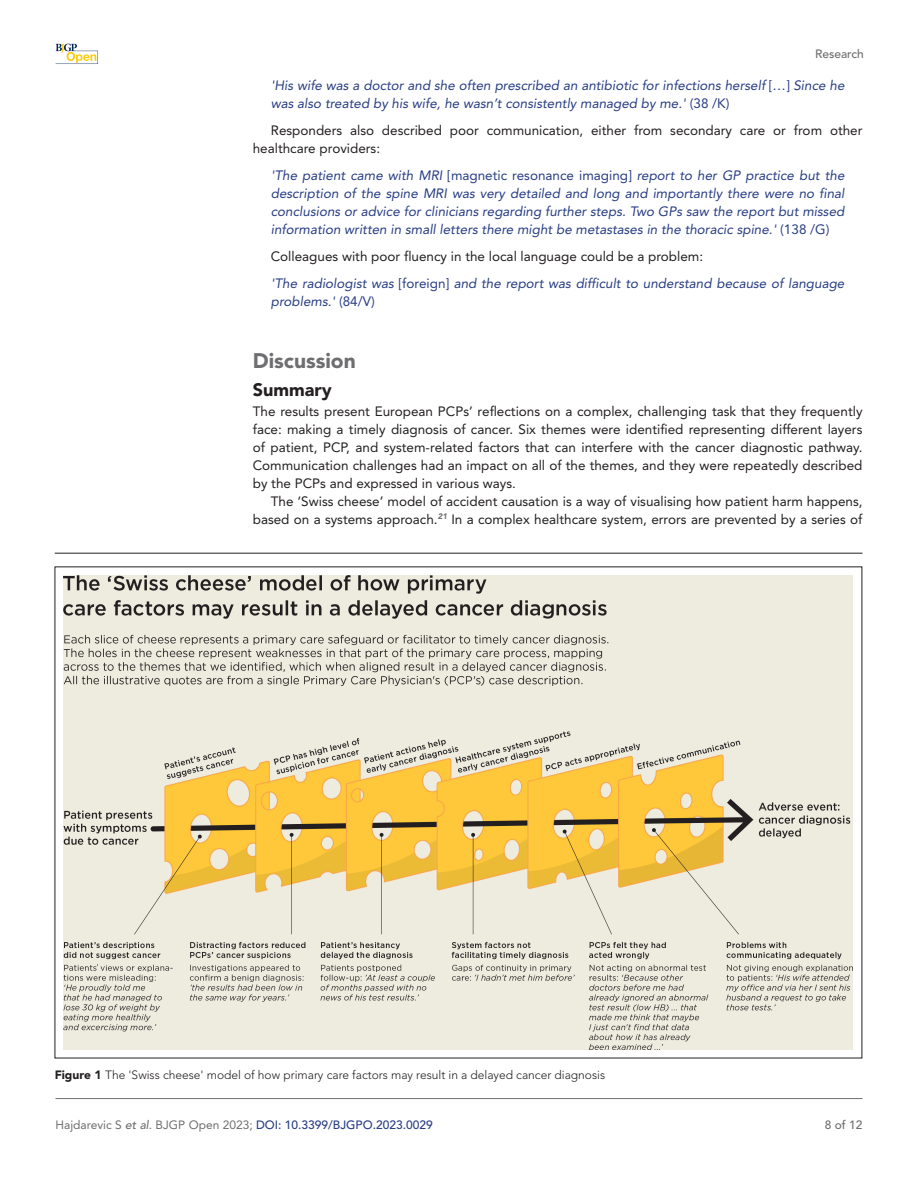
<style>
.page{position:relative;width:918px;height:1188px;background:#fff}
.page>*{position:absolute;margin:0;border:0;box-sizing:border-box;transform-origin:0 0}
.t1{font:900 21px "Avenir LT Std";color:#6e6d70}
.t2{font:900 18px "Avenir LT Std";color:#231f20}
.t3{font:13.5px/18px "Avenir LT Std";color:#231f20}
.t4{font:italic 13.5px/18px "Avenir LT Std";color:#283d84}
.t5{font:300 12px "Avenir LT Std";color:#231f20}
.t6{font:500 12px "Avenir LT Std";color:#283d84}
.t7{font:500 12px "Avenir LT Std";color:#6e6d70}
.t8{font:500 12px "Avenir LT Std";color:#6e6e6d}
.s1{font-style:normal}
.s2{font-style:normal;color:#231f20}
.s3{font-weight:900}
.s4{font-weight:400;color:#6e6e6d}
.s5{font-style:italic;color:#6e6e6d}
</style>
<div class="page">
<hr style="left:56px;top:1098px;width:806px;height:1px;background:#6e6e6d">
<svg style="left:56px;top:44px;width:42px;height:20px"></svg>
<hr style="left:55px;top:553px;width:807px;height:1px;background:#231f20">
<img style="left:64px;top:576px;width:789px;height:473px">
<p class="t7" style="left:815px;top:47px;width:50px">Research</p>
<p class="t4" style="left:271px;top:77px;width:575px">'His wife was a doctor and she often prescribed an antibiotic for infections herself <span class="s1">[…]</span> Since he was also treated by his wife, he wasn’t consistently managed by me.' <span class="s1">(38 /K)</span></p>
<p class="t3" style="left:253px;top:122px;width:611px;text-indent:18px">Responders also described poor communication, either from secondary care or from other healthcare providers:</p>
<p class="t4" style="left:271px;top:167px;width:575px;text-align:justify">'The patient came with MRI <span class="s1">[magnetic resonance imaging]</span> report to her GP practice but the description of the spine MRI was very detailed and long and importantly there were no final conclusions or advice for clinicians regarding further steps. Two GPs saw the report but missed information written in small letters there might be metastases in the thoracic spine.' <span class="s1">(138 /G)</span></p>
<p class="t4" style="left:271px;top:244px;width:575px;line-height:27px"><span class="s2">Colleagues with poor fluency in the local language could be a problem:<br></span>'The radiologist was <span class="s1">[foreign]</span> and the report was difficult to understand because of language</p>
<p class="t4" style="left:271px;top:293px;width:106px">problems.' <span class="s1">(84/V)</span></p>
<h1 class="t1" style="left:253px;top:348px;width:105px">Discussion</h1>
<h2 class="t2" style="left:253px;top:379px;width:80px">Summary</h2>
<p class="t3" style="left:253px;top:402px;width:611px;text-align:justify">The results present European PCPs’ reflections on a complex, challenging task that they frequently face: making a timely diagnosis of cancer. Six themes were identified representing different layers of patient, PCP, and system-related factors that can interfere with the cancer diagnostic pathway.<br>Communication challenges had an impact on all of the themes, and they were repeatedly described by the PCPs and expressed in various ways.</p>
<p class="t3" style="left:253px;top:492px;width:611px;text-align:right">The ‘Swiss cheese’ model of accident causation is a way of visualising how patient harm happens, based on a systems approach.<sup>21</sup> In a complex healthcare system, errors are prevented by a series of</p>
<p class="t5" style="left:55px;top:1068px;width:552px"><span class="s3">Figure 1</span> The 'Swiss cheese' model of how primary care factors may result in a delayed cancer diagnosis</p>
<p class="t6" style="left:56px;top:1118px;width:379px"><span class="s4">Hajdarevic S</span> <span class="s5">et al</span><span class="s4">. BJGP Open 2023;</span> DOI: 10.3399/BJGPO.2023.0029</p>
<p class="t8" style="left:825px;top:1118px;width:39px">8 of 12</p>
</div>
